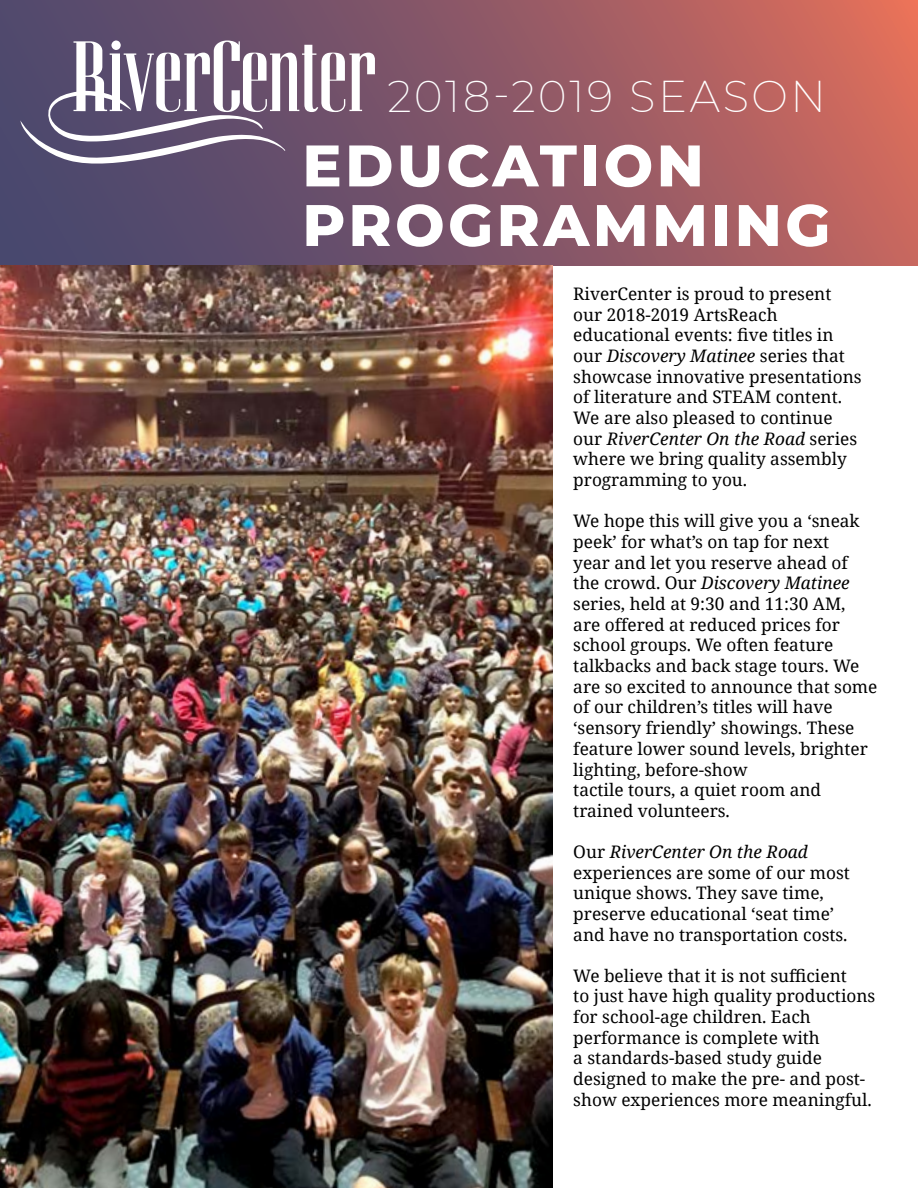
<style>
.page{position:relative;width:918px;height:1188px;background:#fff}
.page>*{position:absolute;margin:0;border:0;box-sizing:border-box;transform-origin:0 0}
.t1{font:800 58.5px/59.6px "Montserrat";letter-spacing:.06em;color:#fff}
.t2{font:200 43.5px "Montserrat";letter-spacing:.06em;color:#fff}
.t3{font:17.25px/20.7px "Noto Serif";color:#000}
.s1{font-style:italic}
</style>
<div class="page">
<svg style="left:1px;top:0;width:916px;height:266px;background:#8e5866"></svg>
<img style="left:1px;top:266px;width:552px;height:922px">
<svg style="left:20px;top:40px;width:355px;height:124px"></svg>
<h2 class="t2" style="left:388px;top:68px;width:440px">2018-2019 SEASON</h2>
<h1 class="t1" style="left:302px;top:133px;width:529px">EDUCATION<br>PROGRAMMING</h1>
<p class="t3" style="left:573px;top:283px;width:290px">RiverCenter is proud to present our 2018-2019 ArtsReach educational events: five titles in our <span class="s1">Discovery Matinee</span> series that showcase innovative presentations of literature and STEAM content.<br>We are also pleased to continue our <span class="s1">RiverCenter On the Road</span> series where we bring quality assembly programming to you.</p>
<p class="t3" style="left:573px;top:510px;width:306px">We hope this will give you a ‘sneak peek’ for what’s on tap for next<br>year and let you reserve ahead of the crowd. Our <span class="s1">Discovery Matinee </span>series, held at 9:30 and 11:30 AM,<br>are offered at reduced prices for school groups. We often feature talkbacks and back stage tours. We are so excited to announce that some of our children’s titles will have ‘sensory friendly’ showings. These feature lower sound levels, brighter lighting, before-show<br>tactile tours, a quiet room and trained volunteers.</p>
<p class="t3" style="left:573px;top:841px;width:278px">Our <span class="s1">RiverCenter On the Road </span>experiences are some of our most unique shows. They save time, preserve educational ‘seat time’ and have no transportation costs.</p>
<p class="t3" style="left:573px;top:964px;width:304px">We believe that it is not sufficient<br>to just have high quality productions for school-age children. Each performance is complete with<br>a standards-based study guide designed to make the pre- and post&shy;show experiences more meaningful.</p>
</div>
